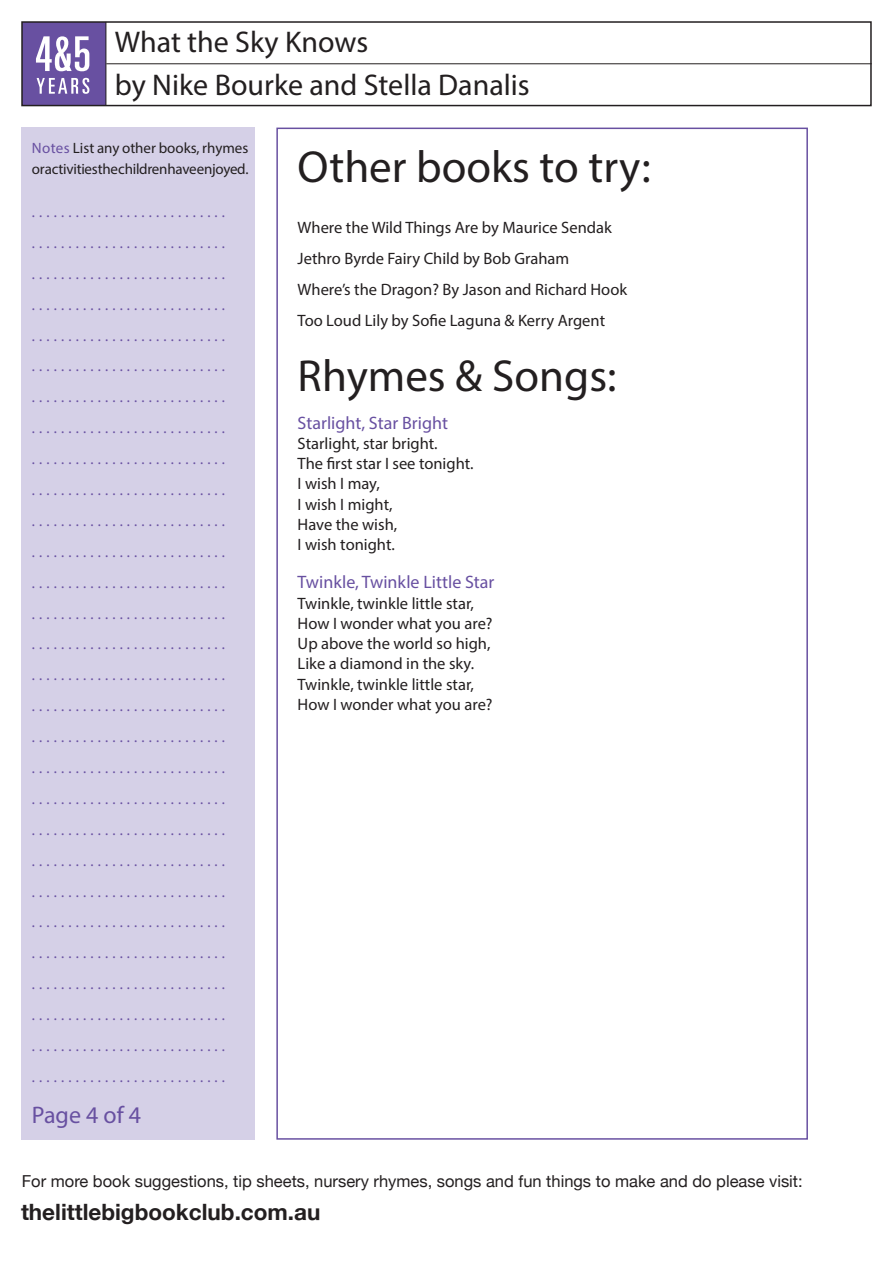
<style>
.page{position:relative;width:893px;height:1263px;background:#fff}
.page>*{position:absolute;margin:0;border:0;box-sizing:border-box;transform-origin:0 0}
.HEADS{font:45px "Myriad Pro";color:#231f20}
.Running_Head_Author{font:30px "Myriad Pro";color:#231f20}
.Running_Head_Title{font:30px "Myriad Pro";color:#231f20}
.t1{font:24px "Myriad Pro";color:#6850a1}
.t2{font:700 22.5px "Helvetica Neue";color:#231f20}
._4_5_Sub_HEADS{font:18px "Myriad Pro";color:#6850a1}
.Text__no__B4__no_ind{font:16.5px "Myriad Pro";color:#231f20}
.Text_-_no_indent{font:16.5px "Myriad Pro";color:#231f20}
.t3{font:16.5px "Helvetica Neue";color:#231f20}
.t4{font:15px/30.9px "Myriad Pro";color:#6850a1;text-align:justify}
.t5{font:15px/20.2px "Myriad Pro";letter-spacing:-.02em;color:#231f20}
.s1{color:#6850a1}
</style>
<div class="page">
<div style="left:22px;top:22px;width:84px;height:83px;background:#6850a1"></div>
<svg style="left:36px;top:36px;width:53px;height:58px"></svg>
<div style="left:21px;top:128px;width:234px;height:1012px;background:#d5d0e7"></div>
<hr style="left:106px;top:63px;width:766px;height:1px;background:#231f20">
<div style="left:21px;top:21px;width:851px;height:85px;border:2px solid #231f20"></div>
<hr style="left:106px;top:22px;width:1px;height:84px;background:#231f20">
<p class="Running_Head_Title" style="left:115px;top:24px;width:255px">What the Sky Knows</p>
<p class="Running_Head_Author" style="left:115px;top:66px;width:417px">by Nike Bourke and Stella Danalis</p>
<p class="t5" style="left:32px;top:138px;width:218px"><span class="s1">Notes</span> List any other books, rhymes or activities the children have enjoyed.</p>
<p class="t4" style="left:32px;top:196px;width:195px">........................... ........................... ........................... ........................... ........................... ........................... ........................... ........................... ........................... ........................... ........................... ........................... ........................... ........................... ........................... ........................... ........................... ........................... ........................... ........................... ........................... ........................... ........................... ........................... ........................... ........................... ........................... ........................... ...........................</p>
<h3 class="t1" style="left:32px;top:1100px;width:111px">Page 4 of 4</h3>
<p class="HEADS" style="left:298px;top:139px;width:355px">Other books to try:</p>
<p class="Text_-_no_indent" style="left:298px;top:217px;width:316px">Where the Wild Things Are by Maurice Sendak</p>
<p class="Text_-_no_indent" style="left:298px;top:248px;width:273px">Jethro Byrde Fairy Child by Bob Graham</p>
<p class="Text_-_no_indent" style="left:298px;top:279px;width:331px">Where’s the Dragon? By Jason and Richard Hook</p>
<p class="Text_-_no_indent" style="left:298px;top:310px;width:309px">Too Loud Lily by Sofie Laguna &amp; Kerry Argent</p>
<p class="HEADS" style="left:298px;top:348px;width:320px">Rhymes &amp; Songs:</p>
<p class="_4_5_Sub_HEADS" style="left:298px;top:411px;width:152px">Starlight, Star Bright</p>
<p class="Text__no__B4__no_ind" style="left:298px;top:433px;width:142px">Starlight, star bright.</p>
<p class="Text__no__B4__no_ind" style="left:298px;top:453px;width:177px">The first star I see tonight.</p>
<p class="Text__no__B4__no_ind" style="left:298px;top:474px;width:84px">I wish I may,</p>
<p class="Text__no__B4__no_ind" style="left:298px;top:494px;width:96px">I wish I might,</p>
<p class="Text__no__B4__no_ind" style="left:298px;top:514px;width:101px">Have the wish,</p>
<p class="Text__no__B4__no_ind" style="left:298px;top:534px;width:99px">I wish tonight.</p>
<p class="_4_5_Sub_HEADS" style="left:298px;top:571px;width:198px">Twinkle, Twinkle Little Star</p>
<p class="Text__no__B4__no_ind" style="left:298px;top:593px;width:178px">Twinkle, twinkle little star,</p>
<p class="Text__no__B4__no_ind" style="left:298px;top:613px;width:196px">How I wonder what you are?</p>
<p class="Text__no__B4__no_ind" style="left:298px;top:633px;width:194px">Up above the world so high,</p>
<p class="Text__no__B4__no_ind" style="left:298px;top:654px;width:178px">Like a diamond in the sky.</p>
<p class="Text__no__B4__no_ind" style="left:298px;top:674px;width:178px">Twinkle, twinkle little star,</p>
<p class="Text__no__B4__no_ind" style="left:298px;top:694px;width:196px">How I wonder what you are?</p>
<p class="t3" style="left:22px;top:1167px;width:782px">For more book suggestions, tip sheets, nursery rhymes, songs and fun things to make and do please visit:</p>
<h3 class="t2" style="left:21px;top:1191px;width:301px">thelittlebigbookclub.com.au</h3>
</div>
